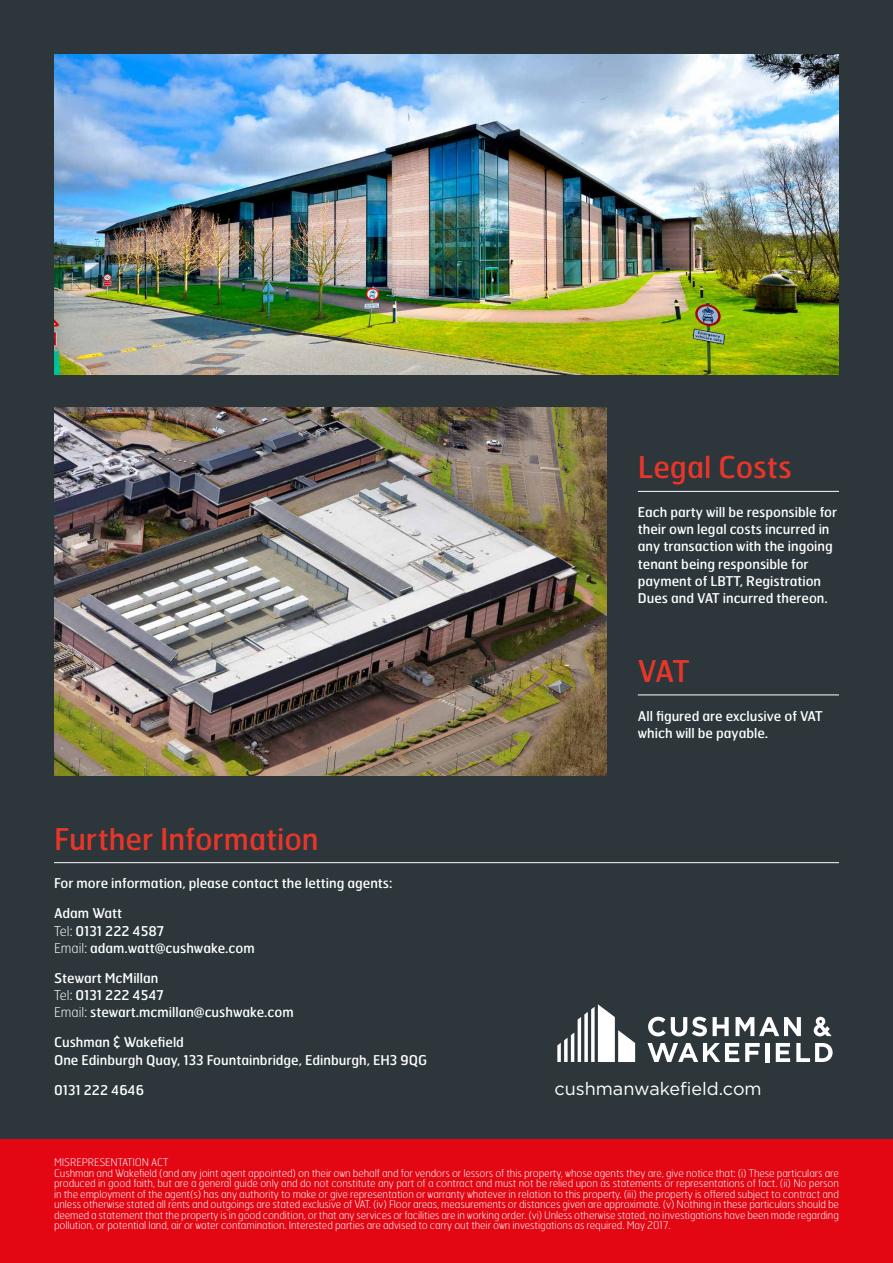
<style>
.page{position:relative;width:893px;height:1263px;background:#2d373b}
.page>*{position:absolute;margin:0;border:0;box-sizing:border-box;transform-origin:0 0}
.t1{font:30px "Hermes";color:#e73629}
.t2{font:18px "Gotham";color:#fff}
.t3{font:13.5px/17.2px "Hermes";color:#fff}
.t4{font:100 10.5px/10.5px "Hermes";letter-spacing:-.01em;color:#fff}
.s1{font-weight:100}
</style>
<div class="page">
<hr style="left:54px;top:862px;width:785px;height:1px;background:#fff">
<img style="left:54px;top:55px;width:785px;height:319px">
<img style="left:54px;top:407px;width:552px;height:369px">
<div style="left:0;top:1140px;width:893px;height:123px;background:#e30613"></div>
<hr style="left:638px;top:491px;width:201px;height:1px;background:#fff">
<hr style="left:638px;top:695px;width:201px;height:1px;background:#fff">
<svg style="left:557px;top:1004px;width:78px;height:58px"></svg>
<svg style="left:713px;top:1017px;width:16px;height:19px"></svg>
<div style="left:765px;top:1043px;width:5px;height:19px;background:#fff"></div>
<svg style="left:776px;top:1043px;width:14px;height:19px"></svg>
<svg style="left:796px;top:1043px;width:37px;height:19px"></svg>
<svg style="left:648px;top:1017px;width:59px;height:19px"></svg>
<svg style="left:735px;top:1017px;width:66px;height:19px"></svg>
<svg style="left:745px;top:1043px;width:15px;height:19px"></svg>
<svg style="left:647px;top:1043px;width:92px;height:19px"></svg>
<svg style="left:814px;top:1017px;width:18px;height:19px"></svg>
<h1 class="t1" style="left:638px;top:448px;width:156px">Legal Costs</h1>
<p class="t3" style="left:638px;top:503px;width:201px">Each party will be responsible for their own legal costs incurred in any transaction with the ingoing tenant being responsible for payment of LBTT, Registration<br>Dues and VAT incurred thereon.</p>
<h1 class="t1" style="left:54px;top:819px;width:266px">Further Information</h1>
<p class="t3" style="left:54px;top:874px;width:340px">For more information, please contact the letting agents:</p>
<p class="t3" style="left:54px;top:904px;width:202px">Adam Watt<br><span class="s1">Tel:</span> 0131 222 4587<br><span class="s1">Email:</span> adam.watt@cushwake.com</p>
<p class="t3" style="left:54px;top:969px;width:241px">Stewart McMillan<br><span class="s1">Tel:</span> 0131 222 4547<br><span class="s1">Email:</span> stewart.mcmillan@cushwake.com</p>
<p class="t3" style="left:54px;top:1033px;width:375px">Cushman &amp; Wakefield<br>One Edinburgh Quay, 133 Fountainbridge, Edinburgh, EH3 9QG</p>
<p class="t3" style="left:54px;top:1080px;width:92px">0131 222 4646</p>
<h1 class="t1" style="left:638px;top:652px;width:53px">VAT</h1>
<p class="t3" style="left:638px;top:706px;width:186px">All figured are exclusive of VAT which will be payable.</p>
<h2 class="t2" style="left:554px;top:1077px;width:209px">cushmanwakefield.com</h2>
<p class="t4" style="left:54px;top:1157px;width:786px">MISREPRESENTATION ACT<br>Cushman and Wakefield (and any joint agent appointed) on their own behalf and for vendors or lessors of this property, whose agents they are, give notice that: (i) These particulars are produced in good faith, but are a general guide only and do not constitute any part of a contract and must not be relied upon as statements or representations of fact. (ii) No person in the employment of the agent(s) has any authority to make or give representation or warranty whatever in relation to this property. (iii) the property is offered subject to contract and unless otherwise stated all rents and outgoings are stated exclusive of VAT. (iv) Floor areas, measurements or distances given are approximate. (v) Nothing in these particulars should be deemed a statement that the property is in good condition, or that any services or facilities are in working order. (vi) Unless otherwise stated, no investigations have been made regarding pollution, or potential land, air or water contamination. Interested parties are advised to carry out their own investigations as required. May 2017.</p>
</div>
